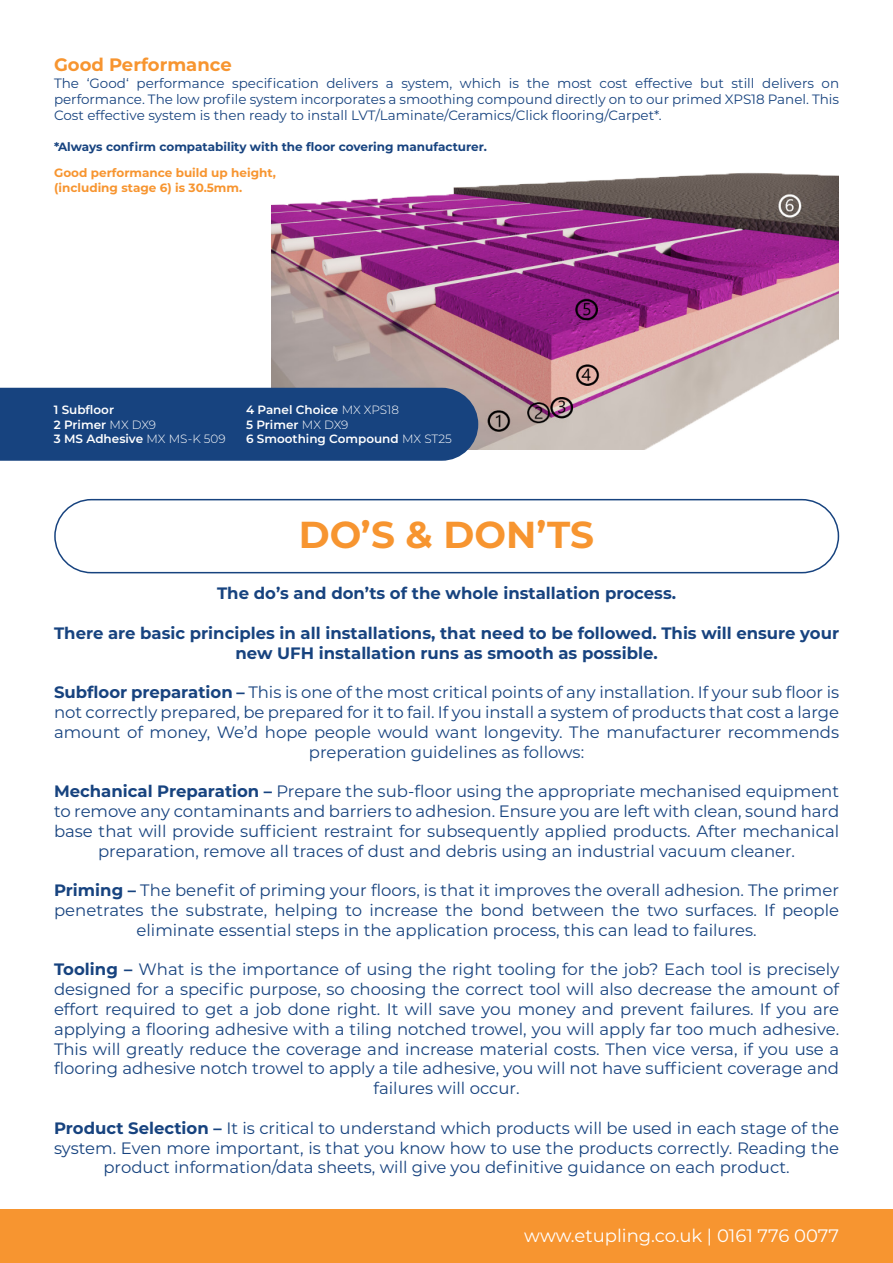
<style>
.page{position:relative;width:893px;height:1263px;background:#fff}
.page>*{position:absolute;margin:0;border:0;box-sizing:border-box;transform-origin:0 0}
.t1{font:700 37.5px "Montserrat";color:#f79530}
.t2{font:18px "Montserrat";color:#fff}
.t3{font:700 18px "Montserrat";color:#f79530}
.t4{font:16.5px/19.8px "Montserrat";color:#17437f;text-align:center}
.t5{font:700 16.5px/19.8px "Montserrat";color:#17437f;text-align:center}
.t6{font:13.5px/16.2px "Montserrat";color:#17437f;text-align:justify}
.t7{font:600 12px "Montserrat";color:#fff}
.t8{font:700 12px "Montserrat";color:#17437f}
.t9{font:700 12px/14.4px "Montserrat";color:#f79530}
.s1{font-weight:300}
.s2{font-weight:700}
</style>
<div class="page">
<div style="left:0;top:1210px;width:893px;height:53px;background:#f79530"></div>
<img style="left:272px;top:172px;width:566px;height:277px">
<div style="left:0;top:388px;width:478px;height:73px;background:#17437f"></div>
<div style="left:54px;top:499px;width:785px;height:74px;border:2px solid #17437f;border-radius:36px"></div>
<p class="t3" style="left:54px;top:52px;width:179px">Good Performance</p>
<p class="t6" style="left:54px;top:74px;width:787px">The ‘Good‘ performance specification delivers a system, which is the most cost effective but still delivers on performance. The low profile system incorporates a smoothing compound directly on to our primed XPS18 Panel. This Cost effective system is then ready to install LVT/Laminate/Ceramics/Click flooring/Carpet*.</p>
<p class="t8" style="left:54px;top:138px;width:434px">*Always confirm compatability with the floor covering manufacturer.</p>
<p class="t9" style="left:54px;top:165px;width:223px">Good performance build up height, (including stage 6) is 30.5mm.</p>
<p class="t7" style="left:54px;top:401px;width:62px">1 Subfloor</p>
<p class="t7" style="left:54px;top:416px;width:104px">2 Primer <span class="s1">MX DX9</span></p>
<p class="t7" style="left:54px;top:430px;width:173px">3 MS Adhesive <span class="s1">MX MS-K 509</span></p>
<p class="t7" style="left:246px;top:401px;width:154px">4 Panel Choice <span class="s1">MX XPS18</span></p>
<p class="t7" style="left:246px;top:416px;width:104px">5 Primer <span class="s1">MX DX9</span></p>
<p class="t7" style="left:246px;top:430px;width:207px">6 Smoothing Compound <span class="s1">MX ST25</span></p>
<p class="t1" style="left:299px;top:507px;width:297px">DO’S &amp; DON’TS</p>
<p class="t5" style="left:217px;top:582px;width:460px">The do’s and don’ts of the whole installation process.</p>
<p class="t5" style="left:54px;top:622px;width:787px">There are basic principles in all installations, that need to be followed. This will ensure your new UFH installation runs as smooth as possible.</p>
<p class="t4" style="left:54px;top:682px;width:787px"><span class="s2">Subfloor preparation –</span> This is one of the most critical points of any installation. If your sub floor is not correctly prepared, be prepared for it to fail. If you install a system of products that cost a large amount of money, We’d hope people would want longevity. The manufacturer recommends preperation guidelines as follows:</p>
<p class="t4" style="left:54px;top:781px;width:787px"><span class="s2">Mechanical Preparation –</span> Prepare the sub-floor using the appropriate mechanised equipment to remove any contaminants and barriers to adhesion. Ensure you are left with clean, sound hard base that will provide sufficient restraint for subsequently applied products. After mechanical preparation, remove all traces of dust and debris using an industrial vacuum cleaner.</p>
<p class="t4" style="left:54px;top:880px;width:787px"><span class="s2">Priming –</span> The benefit of priming your floors, is that it improves the overall adhesion. The primer penetrates the substrate, helping to increase the bond between the two surfaces. If people eliminate essential steps in the application process, this can lead to failures.</p>
<p class="t4" style="left:54px;top:959px;width:787px"><span class="s2">Tooling –</span> What is the importance of using the right tooling for the job? Each tool is precisely designed for a specific purpose, so choosing the correct tool will also decrease the amount of effort required to get a job done right. It will save you money and prevent failures. If you are applying a flooring adhesive with a tiling notched trowel, you will apply far too much adhesive.<br>This will greatly reduce the coverage and increase material costs. Then vice versa, if you use a flooring adhesive notch trowel to apply a tile adhesive, you will not have sufficient coverage and failures will occur.</p>
<p class="t4" style="left:54px;top:1117px;width:787px"><span class="s2">Product Selection –</span> It is critical to understand which products will be used in each stage of the system. Even more important, is that you know how to use the products correctly. Reading the product information/data sheets, will give you definitive guidance on each product.</p>
<p class="t2" style="left:524px;top:1223px;width:316px">www.etupling.co.uk | 0161 776 0077</p>
</div>
